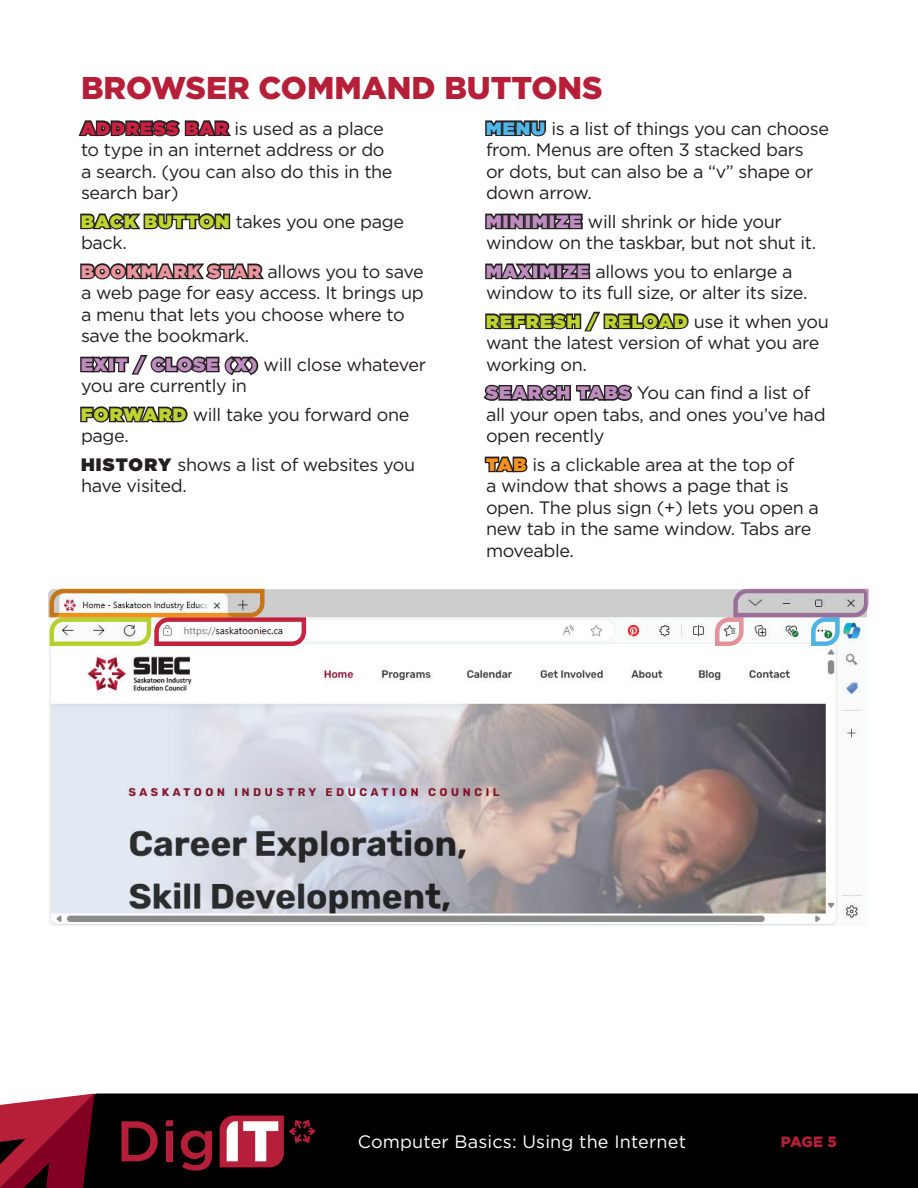
<style>
.page{position:relative;width:918px;height:1188px;background:#fff}
.page>*{position:absolute;margin:0;border:0;box-sizing:border-box;transform-origin:0 0}
.t1{font:900 31.5px "Gotham";color:#b71e38}
.t2{font:18px/21.6px "Gotham";letter-spacing:-.02em;color:#231f20}
.t3{font:18px "Gotham";letter-spacing:.01em;color:#fff}
.t4{font:900 15px "Gotham";color:#b71e38}
.s1{font-weight:900}
</style>
<div class="page">
<img style="left:48px;top:589px;width:819px;height:337px">
<svg style="left:713px;top:588px;width:156px;height:59px"></svg>
<svg style="left:48px;top:588px;width:260px;height:59px"></svg>
<div style="left:94px;top:1094px;width:824px;height:94px;background:#000001"></div>
<svg style="left:0;top:1094px;width:94px;height:94px;background:#8f1b34"></svg>
<svg style="left:122px;top:1121px;width:36px;height:40px"></svg>
<svg style="left:181px;top:1131px;width:31px;height:40px"></svg>
<div style="left:166px;top:1131px;width:7px;height:30px;background:#b71e39"></div>
<svg style="left:166px;top:1120px;width:7px;height:6px"></svg>
<svg style="left:220px;top:1116px;width:96px;height:51px"></svg>
<h1 class="t1" style="left:81px;top:67px;width:523px">BROWSER COMMAND BUTTONS</h1>
<p class="t2" style="left:81px;top:117px;width:313px"><span class="s1">ADDRESS BAR</span> is used as a place to type in an internet address or do a search. (you can also do this in the search bar)</p>
<p class="t2" style="left:81px;top:210px;width:325px"><span class="s1">BACK BUTTON</span> takes you one page back.</p>
<p class="t2" style="left:81px;top:260px;width:344px"><span class="s1">BOOKMARK STAR</span> allows you to save a web page for easy access. It brings up a menu that lets you choose where to save the bookmark.</p>
<p class="t2" style="left:81px;top:353px;width:346px"><span class="s1">EXIT / CLOSE (X)</span> will close whatever you are currently in</p>
<p class="t2" style="left:81px;top:403px;width:330px"><span class="s1">FORWARD</span> will take you forward one page.</p>
<p class="t2" style="left:81px;top:453px;width:336px"><span class="s1">HISTORY</span> shows a list of websites you have visited.</p>
<p class="t2" style="left:486px;top:117px;width:345px"><span class="s1">MENU</span> is a list of things you can choose from. Menus are often 3 stacked bars<br>or dots, but can also be a “v” shape or down arrow.</p>
<p class="t2" style="left:486px;top:210px;width:332px"><span class="s1">MINIMIZE</span> will shrink or hide your window on the taskbar, but not shut it.</p>
<p class="t2" style="left:486px;top:260px;width:323px"><span class="s1">MAXIMIZE</span> allows you to enlarge a window to its full size, or alter its size.</p>
<p class="t2" style="left:486px;top:310px;width:344px"><span class="s1">REFRESH / RELOAD</span> use it when you want the latest version of what you are working on.</p>
<p class="t2" style="left:486px;top:382px;width:341px"><span class="s1">SEARCH TABS</span> You can find a list of all your open tabs, and ones you’ve had open recently</p>
<p class="t2" style="left:486px;top:453px;width:334px"><span class="s1">TAB</span> is a clickable area at the top of<br>a window that shows a page that is open. The plus sign (+) lets you open a new tab in the same window. Tabs are moveable.</p>
<p class="t3" style="left:358px;top:1130px;width:330px">Computer Basics: Using the Internet</p>
<p class="t4" style="left:781px;top:1131px;width:58px">PAGE 5</p>
</div>
